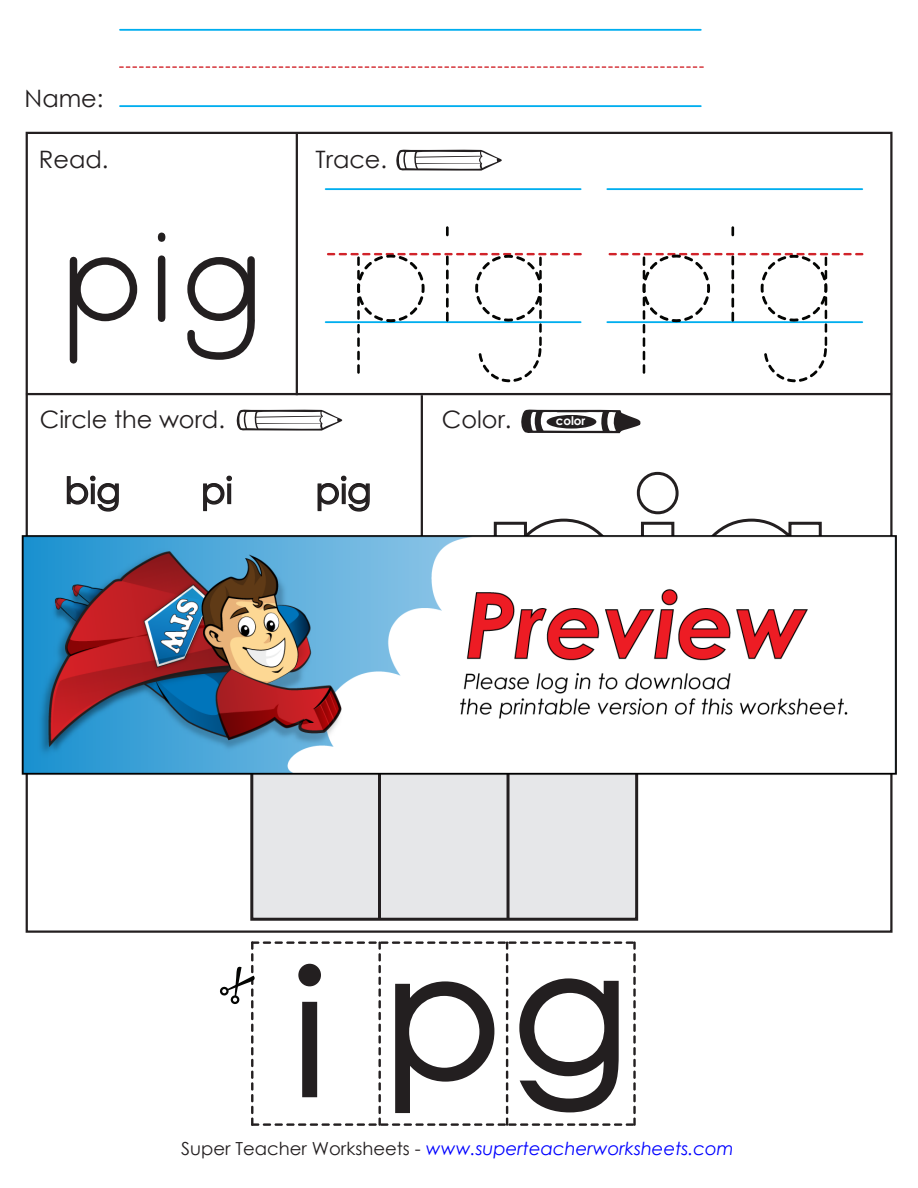
<style>
.page{position:relative;width:918px;height:1188px;background:#fff}
.page>*{position:absolute;margin:0;border:0;box-sizing:border-box;transform-origin:0 0}
.t1{font:174px "Century STW3";color:#231f20}
.t2{font:36px "Century STW3";color:#231f20}
.t3{font:24px "Century Gothic 2";color:#231f20}
.t4{font:italic 18px "Century Gothic 2";color:#00f}
.t5{font:700 12px "Century Gothic 2";color:#fff}
.s1{font-style:normal;color:#231f20}
</style>
<div class="page">
<hr style="left:421px;top:395px;width:2px;height:322px;background:#231f20">
<hr style="left:296px;top:133px;width:2px;height:262px;background:#231f20">
<hr style="left:26px;top:393px;width:866px;height:2px;background:#231f20">
<hr style="left:120px;top:29px;width:581px;height:2px;background:#00aeef">
<hr style="left:120px;top:105px;width:581px;height:2px;background:#00aeef">
<svg style="left:119px;top:66px;width:585px;height:2px"></svg>
<svg style="left:66px;top:475px;width:53px;height:37px"></svg>
<svg style="left:203px;top:475px;width:29px;height:37px"></svg>
<svg style="left:317px;top:475px;width:53px;height:37px"></svg>
<hr style="left:326px;top:188px;width:255px;height:2px;background:#00aeef">
<hr style="left:607px;top:188px;width:255px;height:2px;background:#00aeef">
<hr style="left:326px;top:321px;width:255px;height:2px;background:#00aeef">
<hr style="left:607px;top:321px;width:255px;height:2px;background:#00aeef">
<svg style="left:521px;top:409px;width:120px;height:25px"></svg>
<svg style="left:636px;top:471px;width:43px;height:44px"></svg>
<div style="left:547px;top:415px;width:49px;height:14px;background:#231f20;border-radius:50%"></div>
<div style="left:252px;top:736px;width:385px;height:183px;background:#e6e7e9"></div>
<div style="left:250px;top:735px;width:388px;height:186px;border:3px solid #231f20"></div>
<hr style="left:378px;top:736px;width:3px;height:184px;background:#231f20">
<hr style="left:507px;top:736px;width:3px;height:184px;background:#231f20">
<div style="left:220px;top:987px;width:9px;height:9px;border:2px solid #040503;border-radius:50%"></div>
<svg style="left:227px;top:941px;width:409px;height:185px"></svg>
<svg style="left:396px;top:149px;width:106px;height:22px"></svg>
<svg style="left:237px;top:409px;width:106px;height:22px"></svg>
<svg style="left:446px;top:226px;width:3px;height:10px"></svg>
<svg style="left:731px;top:226px;width:3px;height:10px"></svg>
<svg style="left:327px;top:253px;width:255px;height:129px"></svg>
<svg style="left:609px;top:253px;width:254px;height:129px"></svg>
<svg style="left:187px;top:256px;width:68px;height:104px"></svg>
<div style="left:73px;top:257px;width:64px;height:64px;border:8px solid #231f20;border-radius:50%"></div>
<div style="left:70px;top:260px;width:7px;height:100px;background:#231f20"></div>
<div style="left:158px;top:259px;width:7px;height:59px;background:#231f20"></div>
<svg style="left:158px;top:236px;width:7px;height:2px"></svg>
<img style="left:21px;top:516px;width:876px;height:274px">
<p class="t3" style="left:25px;top:81px;width:80px">Name:</p>
<p class="t3" style="left:39px;top:143px;width:71px">Read.</p>
<p class="t3" style="left:316px;top:143px;width:73px">Trace.</p>
<p class="t3" style="left:40px;top:402px;width:187px">Circle the word.</p>
<p class="t2" style="left:65px;top:465px;width:57px">big</p>
<p class="t2" style="left:201px;top:465px;width:33px">pi</p>
<p class="t2" style="left:316px;top:465px;width:57px">pig</p>
<p class="t3" style="left:442px;top:402px;width:71px">Color.</p>
<p class="t5" style="left:556px;top:412px;width:31px">color</p>
<p class="t1" style="left:292px;top:911px;width:36px">i</p>
<p class="t1" style="left:383px;top:893px;width:120px">p</p>
<p class="t1" style="left:512px;top:890px;width:119px">g</p>
<p class="t4" style="left:181px;top:1136px;width:554px"><span class="s1">Super Teacher Worksheets -</span> www.superteacherworksheets.com</p>
</div>
